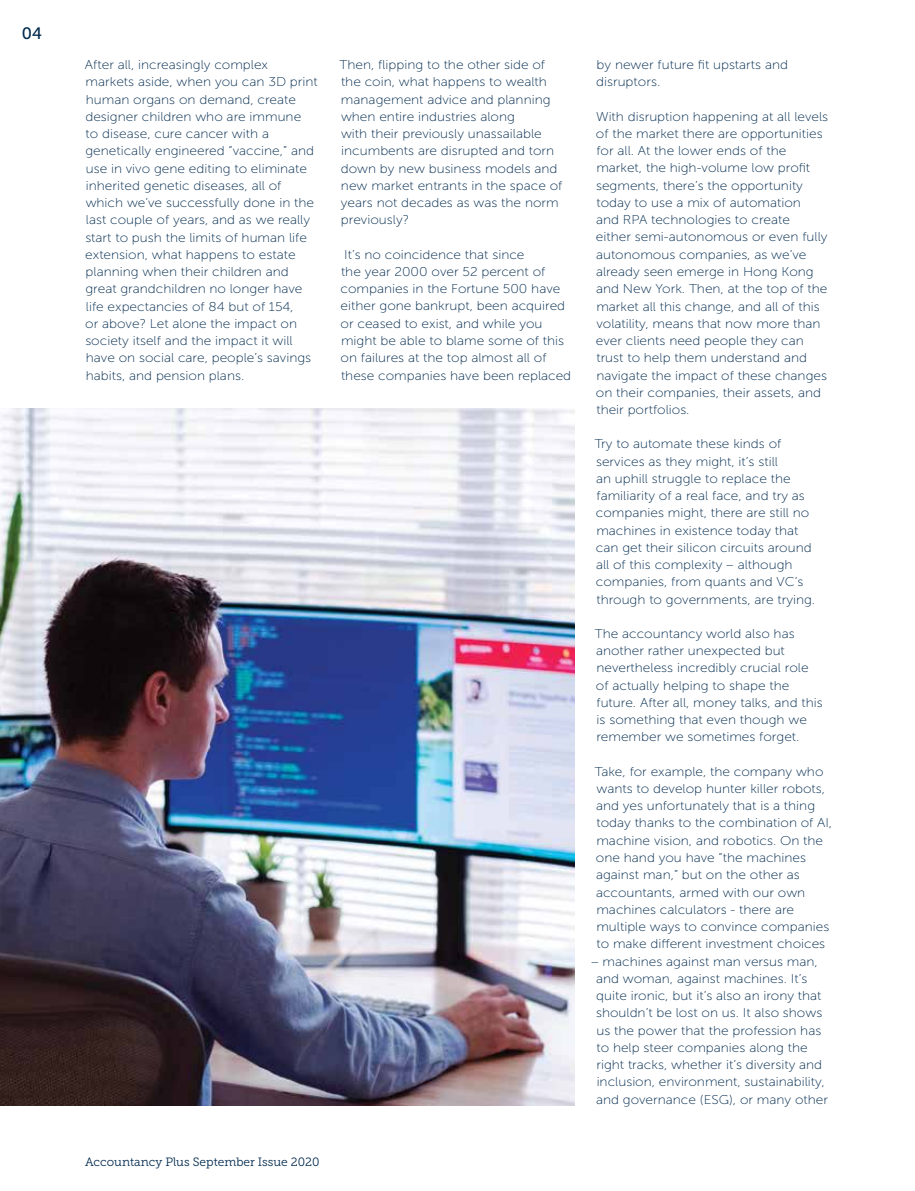
<style>
.page{position:relative;width:915px;height:1191px;background:#fff}
.page>*{position:absolute;margin:0;border:0;box-sizing:border-box;transform-origin:0 0}
.t1{font:16.5px "Museo Slab 500";color:#002a4e}
.t2{font:12.75px/17.2px "Museo Sans 100";color:#002a4e;scale:1.07 1}
.t3{font:12px "Museo Slab 300";color:#002a4e}
</style>
<div class="page">
<img style="left:0;top:408px;width:574px;height:698px">
<p class="t1" style="left:22px;top:24px;width:22px">04</p>
<p class="t2" style="left:85px;top:56px;width:219px">After all, increasingly complex markets aside, when you can 3D print human organs on demand, create designer children who are immune<br>to disease, cure cancer with a genetically engineered “vaccine,” and use in vivo gene editing to eliminate inherited genetic diseases, all of which we’ve successfully done in the last couple of years, and as we really start to push the limits of human life extension, what happens to estate planning when their children and great grandchildren no longer have life expectancies of 84 but of 154,<br>or above? Let alone the impact on society itself and the impact it will have on social care, people’s savings habits, and pension plans.</p>
<p class="t2" style="left:339px;top:56px;width:210px">Then, flipping to the other side of the coin, what happens to wealth management advice and planning when entire industries along<br>with their previously unassailable incumbents are disrupted and torn down by new business models and new market entrants in the space of years not decades as was the norm previously?</p>
<p class="t2" style="left:340px;top:246px;width:217px">It’s no coincidence that since<br>the year 2000 over 52 percent of companies in the Fortune 500 have either gone bankrupt, been acquired or ceased to exist, and while you might be able to blame some of this on failures at the top almost all of these companies have been replaced</p>
<p class="t3" style="left:85px;top:1155px;width:236px">Accountancy Plus September Issue 2020</p>
<p class="t2" style="left:596px;top:56px;width:181px">by newer future fit upstarts and disruptors.</p>
<p class="t2" style="left:595px;top:108px;width:218px">With disruption happening at all levels of the market there are opportunities for all. At the lower ends of the market, the high-volume low profit segments, there’s the opportunity today to use a mix of automation<br>and RPA technologies to create either semi-autonomous or even fully autonomous companies, as we’ve already seen emerge in Hong Kong and New York. Then, at the top of the market all this change, and all of this volatility, means that now more than ever clients need people they can trust to help them understand and navigate the impact of these changes on their companies, their assets, and their portfolios.</p>
<p class="t2" style="left:594px;top:435px;width:207px">Try to automate these kinds of services as they might, it’s still<br>an uphill struggle to replace the familiarity of a real face, and try as companies might, there are still no machines in existence today that can get their silicon circuits around all of this complexity – although companies, from quants and VC’s through to governments, are trying.</p>
<p class="t2" style="left:594px;top:625px;width:214px">The accountancy world also has another rather unexpected but nevertheless incredibly crucial role of actually helping to shape the future. After all, money talks, and this is something that even though we remember we sometimes forget.</p>
<p class="t2" style="left:594px;top:763px;width:223px">Take, for example, the company who wants to develop hunter killer robots, and yes unfortunately that is a thing today thanks to the combination of AI, machine vision, and robotics. On the one hand you have “the machines against man,” but on the other as accountants, armed with our own machines calculators - there are multiple ways to convince companies to make different investment choices</p>
<p class="t2" style="left:596px;top:952px;width:218px;text-indent:-5px">– machines against man versus man, and woman, against machines. It’s quite ironic, but it’s also an irony that shouldn’t be lost on us. It also shows us the power that the profession has to help steer companies along the right tracks, whether it’s diversity and inclusion, environment, sustainability, and governance (ESG), or many other</p>
</div>
